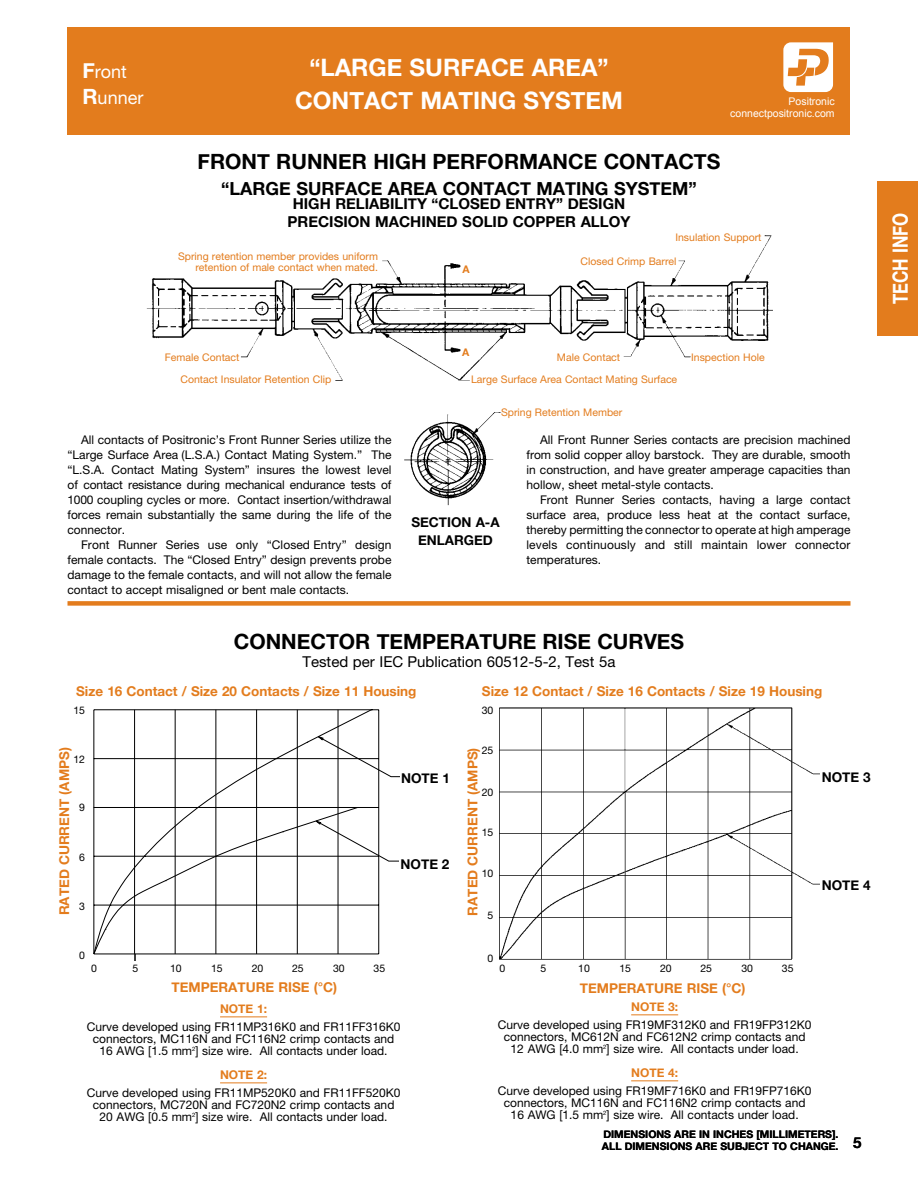
<style>
.page{position:relative;width:918px;height:1188px;background:#fff}
.page>*{position:absolute;margin:0;border:0;box-sizing:border-box;transform-origin:0 0}
.t1{font:700 24px/33px "Helvetica Neue";color:#fff;text-align:center}
.t2{font:700 21px "Helvetica Neue";color:#000}
.t3{font:700 21px "Helvetica Neue";color:#fff;scale:.8 1}
.t4{font:700 18px "Helvetica Neue";color:#000}
.t5{font:18px/25.5px "Helvetica Neue LT Std";color:#fff}
.t6{font:700 15px/18px "Helvetica Neue";color:#000;text-align:center}
.t7{font:15px "Helvetica Neue LT Std";color:#000}
.t8{font:700 13.5px "Helvetica Neue";color:#e37c1d}
.t9{font:700 13.5px/18px "Helvetica Neue";color:#000;text-align:center}
.t10{font:12px/15px "Helvetica Neue LT Std";color:#000;text-align:center}
.t11{font:700 12px "Helvetica Neue";color:#e37c1d}
.t12{font:10.5px/10.5px "Helvetica Neue LT Std";color:#e37c1d;text-align:right}
.t13{font:700 10.5px/12px "Helvetica Neue";color:#000}
.t14{font:10.5px "Helvetica Neue LT Std";color:#000}
.t15{font:10.5px/12px "Arial";color:#fff;text-align:right}
.t16{font:700 10.5px "Helvetica Neue";color:#e37c1d}
.s1{font-family:"Helvetica Neue";font-weight:700;font-size:21px}
</style>
<div class="page">
<div style="left:68px;top:27px;width:782px;height:108px;background:#e37c1d"></div>
<div style="left:878px;top:181px;width:40px;height:155px;background:#e37c1d"></div>
<svg style="left:783px;top:42px;width:50px;height:50px"></svg>
<hr style="left:220px;top:1017px;width:47px;height:1px;background:#e37c1d">
<hr style="left:220px;top:1083px;width:47px;height:1px;background:#e37c1d">
<hr style="left:94px;top:710px;width:285px;height:1px;background:#000">
<hr style="left:378px;top:710px;width:1px;height:244px;background:#000">
<svg style="left:93px;top:709px;width:279px;height:98px"></svg>
<hr style="left:134px;top:710px;width:1px;height:244px;background:#000">
<hr style="left:175px;top:710px;width:1px;height:244px;background:#000">
<hr style="left:216px;top:710px;width:1px;height:244px;background:#000">
<hr style="left:256px;top:710px;width:1px;height:244px;background:#000">
<hr style="left:297px;top:710px;width:1px;height:244px;background:#000">
<hr style="left:338px;top:710px;width:1px;height:244px;background:#000">
<svg style="left:316px;top:736px;width:84px;height:41px"></svg>
<hr style="left:631px;top:1014px;width:47px;height:1px;background:#e37c1d">
<hr style="left:631px;top:1080px;width:47px;height:1px;background:#e37c1d">
<svg style="left:93px;top:807px;width:306px;height:154px"></svg>
<img style="left:499px;top:707px;width:321px;height:253px">
<div style="left:68px;top:601px;width:782px;height:5px;background:#e37c1d"></div>
<img style="left:146px;top:235px;width:627px;height:271px">
<div style="left:579px;top:254px;width:99px;height:15px;background:#fff"></div>
<div style="left:162px;top:250px;width:217px;height:23px;background:#fff"></div>
<div style="left:461px;top:260px;width:12px;height:15px;background:#fff"></div>
<h3 class="t5" style="left:82px;top:59px;width:62px"><span class="s1">F</span>ront<br><span class="s1">R</span>unner</h3>
<h1 class="t1" style="left:295px;top:52px;width:329px">“LARGE SURFACE AREA”<br>CONTACT MATING SYSTEM</h1>
<p class="t15" style="left:730px;top:96px;width:106px">Positronic connectpositronic.com</p>
<h2 class="t2" style="left:198px;top:145px;width:524px">FRONT RUNNER HIGH PERFORMANCE CONTACTS</h2>
<h3 class="t4" style="left:221px;top:174px;width:477px">“LARGE SURFACE AREA CONTACT MATING SYSTEM”</h3>
<p class="t6" style="left:288px;top:195px;width:344px">HIGH RELIABILITY “CLOSED ENTRY” DESIGN<br>PRECISION MACHINED SOLID COPPER ALLOY</p>
<p class="t12" style="left:178px;top:251px;width:201px">Spring retention member provides uniform retention of male contact when mated.</p>
<p class="t16" style="left:462px;top:261px;width:9px">A</p>
<p class="t12" style="left:675px;top:232px;width:88px">Insulation Support</p>
<p class="t12" style="left:581px;top:256px;width:97px">Closed Crimp Barrel</p>
<p class="t12" style="left:180px;top:346px;width:153px;line-height:22px;text-align:left;text-indent:-16px">Female Contact<br>Contact Insulator Retention Clip</p>
<p class="t16" style="left:462px;top:344px;width:9px">A</p>
<p class="t12" style="left:557px;top:352px;width:65px">Male Contact</p>
<p class="t12" style="left:691px;top:352px;width:75px">Inspection Hole</p>
<p class="t12" style="left:471px;top:374px;width:208px">Large Surface Area Contact Mating Surface</p>
<p class="t12" style="left:501px;top:407px;width:123px">Spring Retention Member</p>
<p class="t10" style="left:68px;top:432px;width:326px;text-align:justify;text-indent:14px">All contacts of Positronic’s Front Runner Series utilize the “Large Surface Area (L.S.A.) Contact Mating System.” The “L.S.A. Contact Mating System” insures the lowest level of contact resistance during mechanical endurance tests of 1000 coupling cycles or more. Contact insertion/withdrawal forces remain substantially the same during the life of the connector.</p>
<p class="t10" style="left:68px;top:537px;width:326px;text-align:justify;text-indent:14px">Front Runner Series use only “Closed Entry” design female contacts. The “Closed Entry” design prevents probe damage to the female contacts, and will not allow the female contact to accept misaligned or bent male contacts.</p>
<p class="t9" style="left:411px;top:513px;width:90px">SECTION A-A<br>ENLARGED</p>
<p class="t10" style="left:526px;top:432px;width:326px;text-align:justify;text-indent:14px">All Front Runner Series contacts are precision machined from solid copper alloy barstock. They are durable, smooth in construction, and have greater amperage capacities than hollow, sheet metal-style contacts.</p>
<p class="t10" style="left:526px;top:492px;width:326px;text-align:justify;text-indent:14px">Front Runner Series contacts, having a large contact surface area, produce less heat at the contact surface, thereby permitting the connector to operate at high amperage levels continuously and still maintain lower connector temperatures.</p>
<h2 class="t2" style="left:234px;top:625px;width:452px">CONNECTOR TEMPERATURE RISE CURVES</h2>
<p class="t7" style="left:302px;top:652px;width:315px">Tested per IEC Publication 60512-5-2, Test 5a</p>
<p class="t8" style="left:76px;top:681px;width:342px">Size 16 Contact / Size 20 Contacts / Size 11 Housing</p>
<p class="t8" style="left:482px;top:681px;width:342px">Size 12 Contact / Size 16 Contacts / Size 19 Housing</p>
<p class="t14" style="left:73px;top:704px;width:13px">15</p>
<p class="t8" style="left:54px;top:915px;width:170px;rotate:-90deg">RATED CURRENT (AMPS)</p>
<p class="t14" style="left:73px;top:753px;width:13px">12</p>
<p class="t14" style="left:79px;top:801px;width:7px">9</p>
<p class="t14" style="left:79px;top:851px;width:7px">6</p>
<p class="t14" style="left:79px;top:900px;width:7px">3</p>
<p class="t14" style="left:79px;top:949px;width:7px">0</p>
<p class="t14" style="left:91px;top:962px;width:7px">0</p>
<p class="t14" style="left:132px;top:962px;width:7px">5</p>
<p class="t14" style="left:170px;top:962px;width:13px">10</p>
<p class="t14" style="left:211px;top:962px;width:13px">15</p>
<p class="t14" style="left:252px;top:962px;width:13px">20</p>
<p class="t14" style="left:292px;top:962px;width:13px">25</p>
<p class="t14" style="left:333px;top:962px;width:13px">30</p>
<p class="t14" style="left:374px;top:962px;width:13px">35</p>
<p class="t8" style="left:172px;top:977px;width:167px">TEMPERATURE RISE (°C)</p>
<p class="t9" style="left:401px;top:770px;width:50px">NOTE 1</p>
<p class="t9" style="left:401px;top:856px;width:50px">NOTE 2</p>
<p class="t11" style="left:220px;top:1000px;width:49px">NOTE 1:</p>
<p class="t10" style="left:87px;top:1021px;width:315px;line-height:12px">Curve developed using FR11MP316K0 and FR11FF316K0 connectors, MC116N and FC116N2 crimp contacts and<br>16 AWG [1.5 mm<sup>2</sup>] size wire. All contacts under load.</p>
<p class="t11" style="left:220px;top:1066px;width:49px">NOTE 2:</p>
<p class="t10" style="left:87px;top:1087px;width:315px;line-height:12px">Curve developed using FR11MP520K0 and FR11FF520K0 connectors, MC720N and FC720N2 crimp contacts and<br>20 AWG [0.5 mm<sup>2</sup>] size wire. All contacts under load.</p>
<p class="t14" style="left:482px;top:704px;width:13px">30</p>
<p class="t14" style="left:482px;top:744px;width:13px">25</p>
<p class="t8" style="left:462px;top:916px;width:170px;rotate:-90deg">RATED CURRENT (AMPS)</p>
<p class="t14" style="left:482px;top:786px;width:13px">20</p>
<p class="t14" style="left:482px;top:826px;width:13px">15</p>
<p class="t14" style="left:482px;top:867px;width:13px">10</p>
<p class="t14" style="left:488px;top:909px;width:7px">5</p>
<p class="t9" style="left:822px;top:769px;width:50px">NOTE 3</p>
<p class="t9" style="left:822px;top:877px;width:50px">NOTE 4</p>
<p class="t14" style="left:488px;top:952px;width:7px">0</p>
<p class="t14" style="left:499px;top:962px;width:7px">0</p>
<p class="t14" style="left:541px;top:962px;width:7px">5</p>
<p class="t14" style="left:578px;top:962px;width:13px">10</p>
<p class="t14" style="left:619px;top:962px;width:13px">15</p>
<p class="t14" style="left:660px;top:962px;width:13px">20</p>
<p class="t14" style="left:700px;top:962px;width:13px">25</p>
<p class="t14" style="left:741px;top:962px;width:13px">30</p>
<p class="t14" style="left:782px;top:962px;width:13px">35</p>
<p class="t8" style="left:580px;top:977px;width:167px">TEMPERATURE RISE (°C)</p>
<p class="t11" style="left:631px;top:998px;width:49px">NOTE 3:</p>
<p class="t10" style="left:498px;top:1019px;width:315px;line-height:12px">Curve developed using FR19MF312K0 and FR19FP312K0 connectors, MC612N and FC612N2 crimp contacts and<br>12 AWG [4.0 mm<sup>2</sup>] size wire. All contacts under load.</p>
<p class="t11" style="left:631px;top:1064px;width:49px">NOTE 4:</p>
<p class="t10" style="left:498px;top:1085px;width:315px;line-height:12px">Curve developed using FR19MF716K0 and FR19FP716K0 connectors, MC116N and FC116N2 crimp contacts and<br>16 AWG [1.5 mm<sup>2</sup>] size wire. All contacts under load.</p>
<p class="t13" style="left:602px;top:1129px;width:238px">DIMENSIONS ARE IN INCHES [MILLIMETERS].<br>ALL DIMENSIONS ARE SUBJECT TO CHANGE.</p>
<p class="t6" style="left:853px;top:1134px;width:10px">5</p>
<h2 class="t3" style="left:884px;top:304px;width:116px;rotate:-90deg">TECH INFO</h2>
</div>
